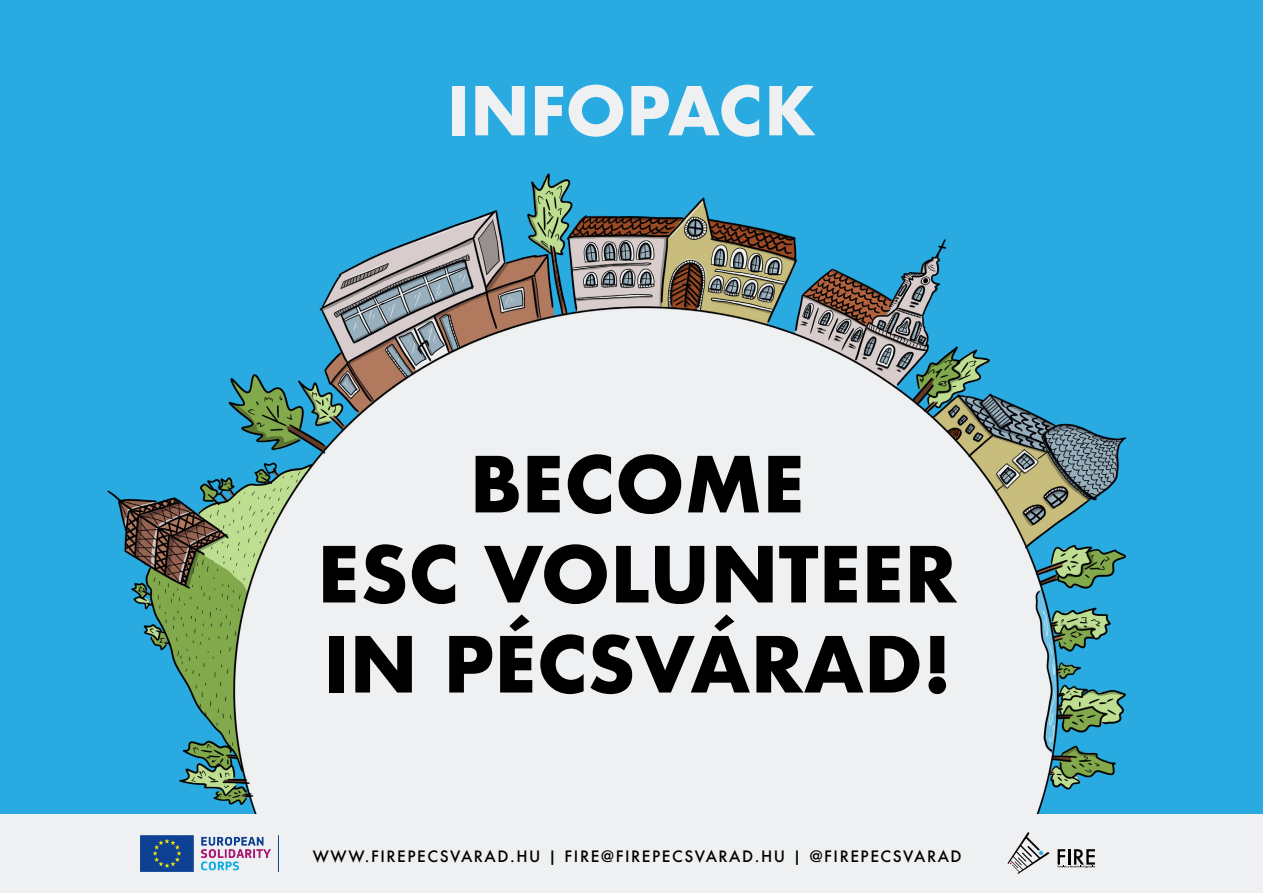
<style>
.page{position:relative;width:1263px;height:893px;background:#29aae1}
.page>*{position:absolute;margin:0;border:0;box-sizing:border-box;transform-origin:0 0}
.t1{font:700 75px/90px "Futura";color:#000;text-align:center}
.t2{font:700 65.4px "Futura";color:#eef0f1}
.t3{font:500 15.3px "Futura";letter-spacing:.1em;color:#000}
</style>
<div class="page">
<img style="left:107px;top:173px;width:1020px;height:641px">
<div style="left:0;top:814px;width:1263px;height:79px;background:#eef0f1"></div>
<svg style="left:1058px;top:849px;width:37px;height:19px"></svg>
<svg style="left:1007px;top:832px;width:42px;height:42px"></svg>
<img style="left:140px;top:835px;width:131px;height:36px">
<h2 class="t2" style="left:447px;top:63px;width:371px">INFOPACK</h2>
<h1 class="t1" style="left:317px;top:439px;width:642px">BECOME<br>ESC VOLUNTEER<br>IN PÉCSVÁRAD!</h1>
<p class="t3" style="left:313px;top:846px;width:650px">WWW.FIREPECSVARAD.HU | FIRE@FIREPECSVARAD.HU | @FIREPECSVARAD</p>
</div>
